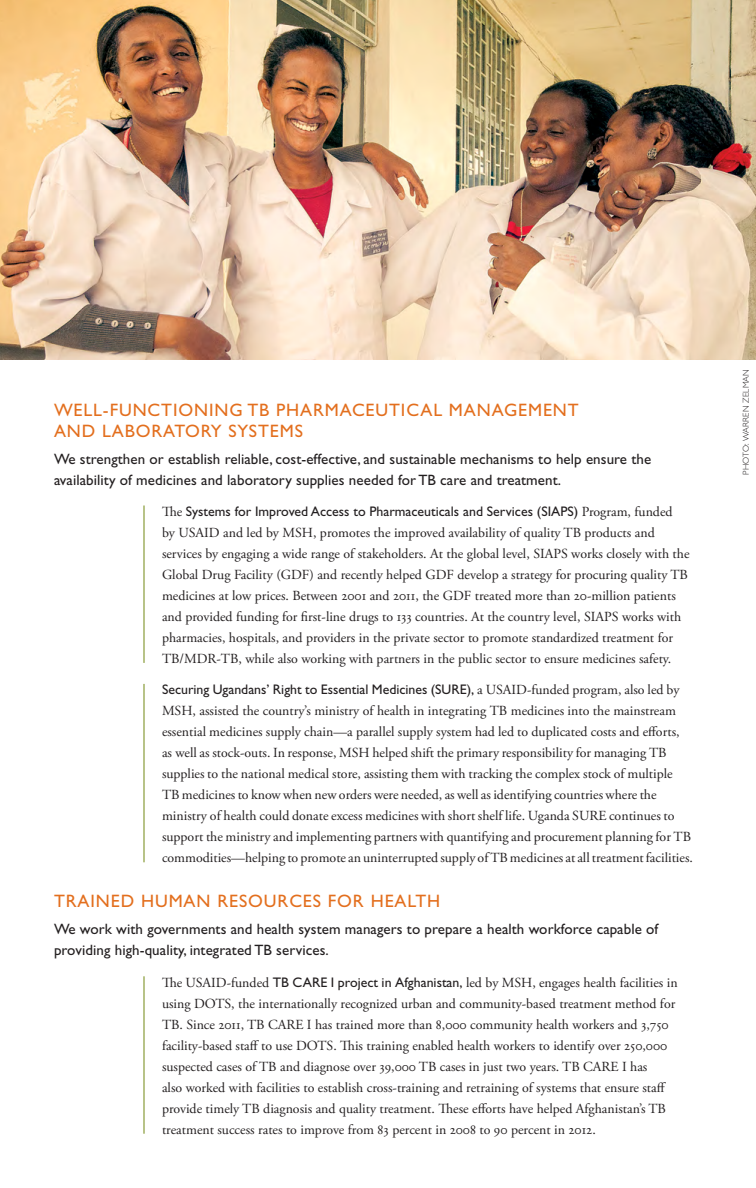
<style>
.page{position:relative;width:756px;height:1188px;background:#fff}
.page>*{position:absolute;margin:0;border:0;box-sizing:border-box;transform-origin:0 0}
.t1{font:18px/21px "Gill Sans";letter-spacing:.05em;color:#e36f1e}
.t2{font:15px/21px "Gill Sans";letter-spacing:.005em;color:#231f20}
.t3{font:13.8px/21px "Adobe Garamond Pro";color:#231f20}
.t4{font:13.8px "Gill Sans";color:#231f20}
.t5{font:300 8.7px "Gill Sans";color:#231f20}
.s1{font-family:"Adobe Garamond Pro"}
.s2{font-family:"Gill Sans"}
</style>
<div class="page">
<hr style="left:143px;top:505px;width:2px;height:158px;background:#788e1e">
<hr style="left:143px;top:684px;width:2px;height:178px;background:#788e1e">
<hr style="left:143px;top:976px;width:2px;height:158px;background:#788e1e">
<img style="left:0;top:0;width:756px;height:360px">
<h1 class="t1" style="left:54px;top:399px;width:521px">Well-Functioning TB Pharmaceutical Management and Laboratory Syste ms</h1>
<p class="t2" style="left:54px;top:448px;width:599px">We strengthen or establish reliable, cost-effective, and sustainable mechanisms to help ensure the availability of medicines and laboratory supplies needed for TB care and treatment.</p>
<p class="t4" style="left:162px;top:503px;width:387px"><span class="s1">The</span> Systems for Improved Access to Pharmaceuticals and Services (SIAPS</p>
<p class="t3" style="left:162px;top:502px;width:529px;text-indent:412px"><span class="s2">)</span> Program, funded<br>by USAID and led by MSH, promotes the improved availability of quality TB products and services by engaging a wide range of stakeholders. At the global level, SIAPS works closely with the Global Drug Facility (GDF) and recently helped GDF develop a strategy for procuring quality TB medicines at low prices. Between 2001 and 2011, the GDF treated more than 20-million patients and provided funding for first-line drugs to 133 countries. At the country level, SIAPS works with pharmacies, hospitals, and providers in the private sector to promote standardized treatment for TB/MDR-TB, while also working with partners in the public sector to ensure medicines safety.</p>
<p class="t4" style="left:162px;top:682px;width:519px">Securing Ugandans’ Right to Essential Medicines (SURE), <span class="s1">a USAID-funded program, also led by</span></p>
<p class="t3" style="left:162px;top:701px;width:532px">MSH, assisted the country’s ministry of health in integrating TB medicines into the mainstream essential medicines supply chain—a parallel supply system had led to duplicated costs and efforts, as well as stock-outs. In response, MSH helped shift the primary responsibility for managing TB supplies to the national medical store, assisting them with tracking the complex stock of multiple TB medicines to know when new orders were needed, as well as identifying countries where the ministry of health could donate excess medicines with short shelf life. Uganda SURE continues to support the ministry and implementing partners with quantifying and procurement planning for TB commodities—helping to promote an uninterrupted supply of TB medicines at all treatment facilities.</p>
<h1 class="t1" style="left:54px;top:891px;width:388px">Trained Human Resources for Health</h1>
<p class="t2" style="left:54px;top:919px;width:606px">We work with governments and health system managers to prepare a health workforce capable of providing high-quality, integrated TB services.</p>
<p class="t3" style="left:162px;top:972px;width:141px">The USAID-funded <span class="s2">TB CAR</span></p>
<p class="t3" style="left:162px;top:972px;width:517px;text-indent:158px"><span class="s2">E I project in Afghanistan,</span> led by MSH, engages health facilities in using DOTS, the internationally recognized urban and community-based treatment method for TB. Since 2011, TB CARE I has trained more than 8,000 community health workers and 3,750 facility-based staff to use DOTS. This training enabled health workers to identify over 250,000 suspected cases of TB and diagnose over 39,000 TB cases in just two years. TB CARE I has<br>also worked with facilities to establish cross-training and retraining of systems that ensure staff provide timely TB diagnosis and quality treatment. These efforts have helped Afghanistan’s TB treatment success rates to improve from 83 percent in 2008 to 90 percent in 2012.</p>
<p class="t5" style="left:741px;top:475px;width:106px;rotate:-90deg">photo: warren zelman</p>
</div>
